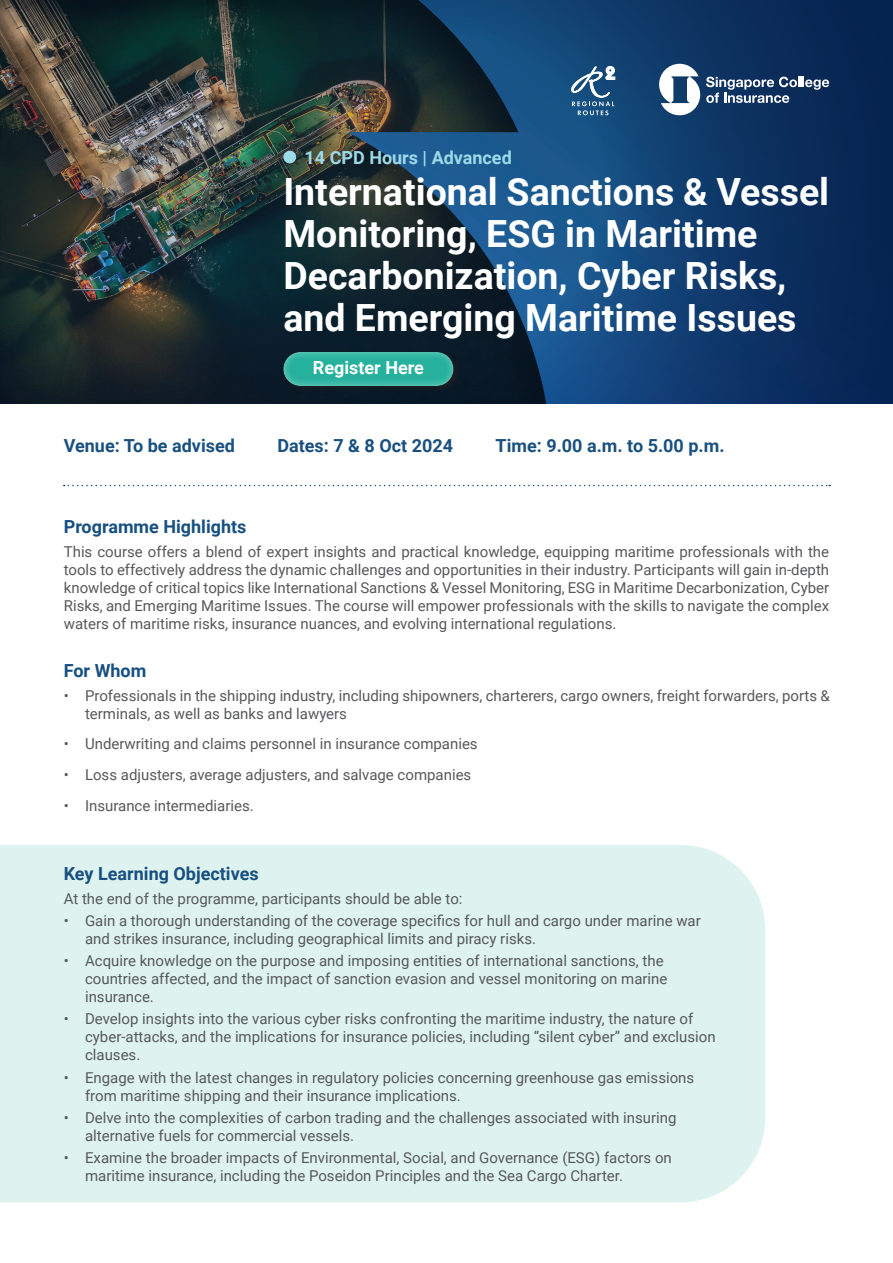
<style>
.page{position:relative;width:893px;height:1263px;background:#fff}
.page>*{position:absolute;margin:0;border:0;box-sizing:border-box;transform-origin:0 0}
.t1{font:700 37.5px/42px "Roboto";color:#fff}
.t2{font:700 18px "Roboto";color:#195080}
.t3{font:700 18px "Roboto";color:#175080}
.t4{font:700 18px "Roboto";color:#9ddae7}
.t5{font:700 18px "Roboto";color:#fff}
.t6{font:15px/18px "Roboto";color:#57585a}
</style>
<div class="page">
<svg style="left:551px;top:485px;width:279px;height:1px"></svg>
<div style="left:0;top:845px;width:765px;height:357px;background:#def3f0"></div>
<svg style="left:549px;top:0;width:344px;height:404px;background:#0f396a"></svg>
<div style="left:0;top:0;width:549px;height:851px;background:#231f20;opacity:.6"></div>
<svg style="left:706px;top:77px;width:123px;height:26px;background:#506889"></svg>
<svg style="left:659px;top:64px;width:41px;height:51px"></svg>
<div style="left:282px;top:350px;width:179px;height:43px;background:#0b1a26"></div>
<div style="left:280px;top:351px;width:174px;height:37px;background:#fff;opacity:.5"></div>
<div style="left:283px;top:151px;width:13px;height:12px;background:#9ddae7;border-radius:50%"></div>
<svg style="left:570px;top:64px;width:45px;height:51px;background:#49749a"></svg>
<p class="t4" style="left:305px;top:145px;width:209px">14 CPD Hours | Advanced</p>
<h1 class="t1" style="left:283px;top:169px;width:547px">International Sanctions &amp; Vessel<br>Monitoring, ESG in Maritime<br>Decarbonization, Cyber Risks, and Emerging Maritime Issues</h1>
<p class="t5" style="left:313px;top:355px;width:112px">Register Here</p>
<p class="t2" style="left:64px;top:432px;width:173px">Venue: To be advised</p>
<p class="t2" style="left:277px;top:432px;width:177px">Dates: 7 &amp; 8 Oct 2024</p>
<p class="t2" style="left:496px;top:432px;width:231px">Time: 9.00 a.m. to 5.00 p.m.</p>
<p class="t3" style="left:64px;top:514px;width:184px">Programme Highlights</p>
<p class="t6" style="left:64px;top:542px;width:767px;text-align:justify">This course offers a blend of expert insights and practical knowledge, equipping maritime professionals with the tools to effectively address the dynamic challenges and opportunities in their industry. Participants will gain in-depth knowledge of critical topics like International Sanctions &amp; Vessel Monitoring, ESG in Maritime Decarbonization, Cyber Risks, and Emerging Maritime Issues. The course will empower professionals with the skills to navigate the complex waters of maritime risks, insurance nuances, and evolving international regulations.</p>
<p class="t3" style="left:64px;top:657px;width:84px">For Whom</p>
<p class="t6" style="left:85px;top:686px;width:746px;text-indent:-21px">• Professionals in the shipping industry, including shipowners, charterers, cargo owners, freight forwarders, ports &amp; terminals, as well as banks and lawyers</p>
<p class="t6" style="left:64px;top:734px;width:415px">• Underwriting and claims personnel in insurance companies</p>
<p class="t6" style="left:64px;top:765px;width:409px">• Loss adjusters, average adjusters, and salvage companies</p>
<p class="t6" style="left:64px;top:796px;width:191px">• Insurance intermediaries.</p>
<p class="t3" style="left:64px;top:861px;width:196px">Key Learning Objectives</p>
<p class="t6" style="left:64px;top:889px;width:400px">At the end of the programme, participants should be able to:</p>
<p class="t6" style="left:85px;top:911px;width:617px;text-indent:-21px">• Gain a thorough understanding of the coverage specifics for hull and cargo under marine war and strikes insurance, including geographical limits and piracy risks.</p>
<p class="t6" style="left:85px;top:951px;width:584px;text-indent:-21px">• Acquire knowledge on the purpose and imposing entities of international sanctions, the countries affected, and the impact of sanction evasion and vessel monitoring on marine insurance.</p>
<p class="t6" style="left:85px;top:1009px;width:632px;text-indent:-21px">• Develop insights into the various cyber risks confronting the maritime industry, the nature of cyber-attacks, and the implications for insurance policies, including “silent cyber” and exclusion clauses.</p>
<p class="t6" style="left:85px;top:1068px;width:611px;text-indent:-21px">• Engage with the latest changes in regulatory policies concerning greenhouse gas emissions from maritime shipping and their insurance implications.</p>
<p class="t6" style="left:85px;top:1108px;width:593px;text-indent:-21px">• Delve into the complexities of carbon trading and the challenges associated with insuring alternative fuels for commercial vessels.</p>
<p class="t6" style="left:85px;top:1148px;width:588px;text-indent:-21px">• Examine the broader impacts of Environmental, Social, and Governance (ESG) factors on maritime insurance, including the Poseidon Principles and the Sea Cargo Charter.</p>
</div>
